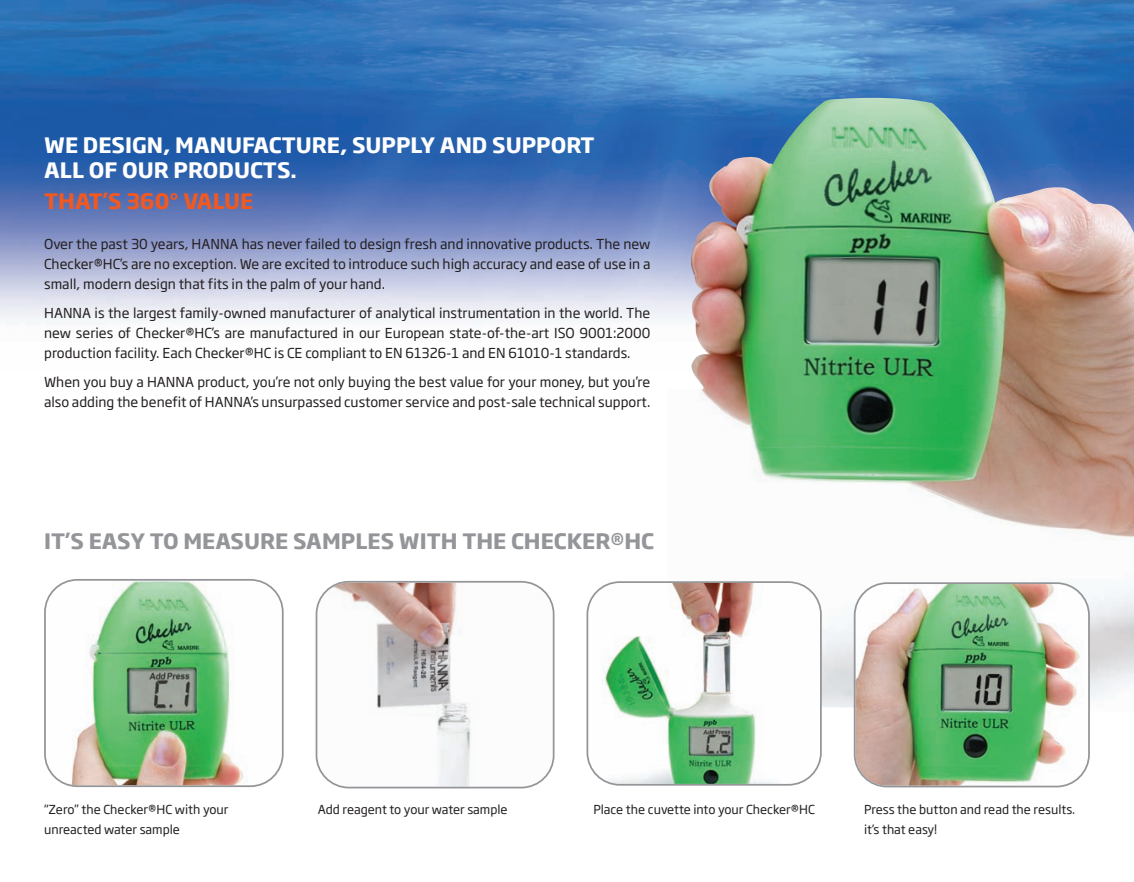
<style>
.page{position:relative;width:1134px;height:882px;background:#fff}
.page>*{position:absolute;margin:0;border:0;box-sizing:border-box;transform-origin:0 0}
.t1{font:700 21px/25.2px "Soho Gothic Pro";color:#fff}
.t2{font:700 21px "Soho Gothic Pro";color:#939598}
.t3{font:700 21px "Soho Gothic Pro";color:#f15921}
.t4{font:13.65px/19.8px "Soho Gothic Pro";color:#231f20;text-align:justify}
.t5{font:12.25px/19.6px "Soho Gothic Pro";color:#231f20}
</style>
<div class="page">
<img style="left:822px;top:511px;width:312px;height:201px">
<img style="left:0;top:0;width:1134px;height:321px">
<img style="left:854px;top:582px;width:236px;height:205px">
<img style="left:44px;top:579px;width:240px;height:208px">
<svg style="left:587px;top:581px;width:235px;height:205px"></svg>
<svg style="left:316px;top:581px;width:239px;height:207px"></svg>
<img style="left:689px;top:98px;width:445px;height:413px">
<h1 class="t1" style="left:44px;top:134px;width:552px">WE DESIGN, MANUFACTURE, SUPPLY AND SUPPORT<br>ALL OF OUR PRODUCTS.</h1>
<h1 class="t3" style="left:44px;top:193px;width:211px">THAT’S 360° VALUE</h1>
<p class="t4" style="left:44px;top:235px;width:608px">Over the past 30 years, HANNA has never failed to design fresh and innovative products. The new Checker®HC’s are no exception. We are excited to introduce such high accuracy and ease of use in a small, modern design that fits in the palm of your hand.</p>
<p class="t4" style="left:44px;top:305px;width:608px">HANNA is the largest family-owned manufacturer of analytical instrumentation in the world. The new series of Checker®HC’s are manufactured in our European state-of-the-art ISO 9001:2000 production facility. Each Checker®HC is CE compliant to EN 61326-1 and EN 61010-1 standards.</p>
<p class="t4" style="left:44px;top:374px;width:608px">When you buy a HANNA product, you’re not only buying the best value for your money, but you’re also adding the benefit of HANNA’s unsurpassed customer service and post-sale technical support.</p>
<h1 class="t2" style="left:44px;top:533px;width:612px">IT’S EASY TO MEASURE SAMPLES WITH THE CHECKER®HC</h1>
<p class="t5" style="left:44px;top:801px;width:186px">“Zero” the Checker®HC with your unreacted water sample</p>
<p class="t5" style="left:318px;top:801px;width:191px">Add reagent to your water sample</p>
<p class="t5" style="left:864px;top:801px;width:213px">Press the button and read the results. it’s that easy!</p>
<p class="t5" style="left:593px;top:801px;width:223px">Place the cuvette into your Checker®HC</p>
</div>
